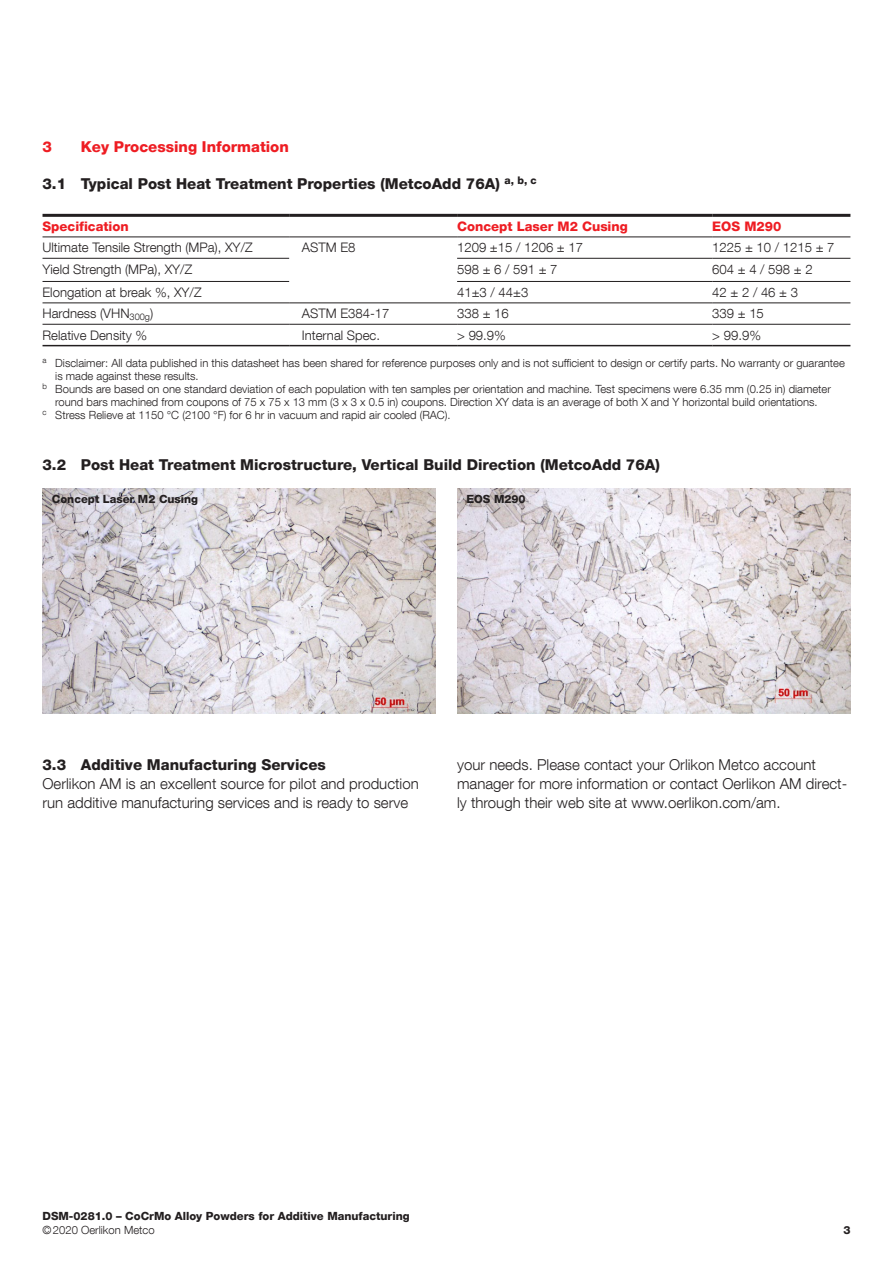
<style>
.page{position:relative;width:893px;height:1263px;background:#fff}
.page>*{position:absolute;margin:0;border:0;box-sizing:border-box;transform-origin:0 0}
.t1{font:300 15px/18.8px "Helvetica Neue LT Com";color:#231f20}
.t2{font:800 15px "Helvetica Neue LT Com";color:#231f20}
.t3{font:800 15px "Helvetica Neue LT Com";color:#ee1d23}
.t4{font:300 13.2px "Helvetica Neue LT Com";color:#231f20}
.t5{font:800 13.2px "Helvetica Neue LT Com";color:#ee1d23}
.t6{font:300 11.25px "Helvetica Neue LT Com";color:#231f20}
.t7{font:800 11.25px "Helvetica Neue LT Com";color:#231f20}
</style>
<div class="page">
<hr style="left:43px;top:214px;width:246px;height:3px;background:#231f20">
<hr style="left:289px;top:214px;width:168px;height:3px;background:#231f20">
<hr style="left:457px;top:214px;width:255px;height:3px;background:#231f20">
<hr style="left:712px;top:214px;width:138px;height:3px;background:#231f20">
<hr style="left:43px;top:258px;width:246px;height:1px;background:#231f20">
<hr style="left:457px;top:258px;width:255px;height:1px;background:#231f20">
<hr style="left:712px;top:258px;width:138px;height:1px;background:#231f20">
<hr style="left:43px;top:281px;width:246px;height:1px;background:#231f20">
<hr style="left:457px;top:281px;width:255px;height:1px;background:#231f20">
<hr style="left:712px;top:281px;width:138px;height:1px;background:#231f20">
<hr style="left:43px;top:303px;width:246px;height:1px;background:#231f20">
<hr style="left:289px;top:303px;width:168px;height:1px;background:#231f20">
<hr style="left:457px;top:303px;width:255px;height:1px;background:#231f20">
<hr style="left:712px;top:303px;width:138px;height:1px;background:#231f20">
<hr style="left:43px;top:324px;width:246px;height:1px;background:#231f20">
<hr style="left:289px;top:324px;width:168px;height:1px;background:#231f20">
<hr style="left:457px;top:324px;width:255px;height:1px;background:#231f20">
<hr style="left:712px;top:324px;width:138px;height:1px;background:#231f20">
<hr style="left:43px;top:237px;width:246px;height:1px;background:#231f20">
<hr style="left:289px;top:237px;width:168px;height:1px;background:#231f20">
<hr style="left:457px;top:237px;width:255px;height:1px;background:#231f20">
<hr style="left:712px;top:237px;width:138px;height:1px;background:#231f20">
<hr style="left:43px;top:345px;width:246px;height:1px;background:#231f20">
<hr style="left:289px;top:345px;width:168px;height:1px;background:#231f20">
<hr style="left:457px;top:345px;width:255px;height:1px;background:#231f20">
<hr style="left:712px;top:345px;width:138px;height:1px;background:#231f20">
<img style="left:43px;top:489px;width:393px;height:225px">
<img style="left:457px;top:489px;width:393px;height:225px">
<h1 class="t3" style="left:43px;top:137px;width:11px">3</h1>
<h1 class="t3" style="left:81px;top:137px;width:210px">Key Processing Information</h1>
<h1 class="t2" style="left:43px;top:175px;width:496px">3.1 Typical Post Heat Treatment Properties (MetcoAdd 76A) <sup>a,</sup> <sup>b,</sup> <sup>c</sup></h1>
<p class="t5" style="left:43px;top:218px;width:88px">Specification</p>
<p class="t5" style="left:457px;top:218px;width:172px">Concept Laser M2 Cusing</p>
<p class="t5" style="left:712px;top:218px;width:71px">EOS M290</p>
<p class="t4" style="left:43px;top:239px;width:212px">Ultimate Tensile Strength (MPa), XY/Z</p>
<p class="t4" style="left:302px;top:239px;width:55px">ASTM E8</p>
<p class="t4" style="left:457px;top:239px;width:127px">1209 ±15 / 1206 ± 17</p>
<p class="t4" style="left:712px;top:239px;width:124px">1225 ± 10 / 1215 ± 7</p>
<p class="t4" style="left:43px;top:261px;width:151px">Yield Strength (MPa), XY/Z</p>
<p class="t4" style="left:457px;top:261px;width:102px">598 ± 6 / 591 ± 7</p>
<p class="t4" style="left:712px;top:261px;width:102px">604 ± 4 / 598 ± 2</p>
<p class="t4" style="left:43px;top:284px;width:161px">Elongation at break %, XY/Z</p>
<p class="t4" style="left:457px;top:284px;width:73px">41±3 / 44±3</p>
<p class="t4" style="left:712px;top:284px;width:87px">42 ± 2 / 46 ± 3</p>
<p class="t4" style="left:43px;top:305px;width:112px">Hardness (VHN<sub>300g</sub>)</p>
<p class="t4" style="left:302px;top:305px;width:89px">ASTM E384-17</p>
<p class="t4" style="left:457px;top:305px;width:53px">338 ± 16</p>
<p class="t4" style="left:712px;top:305px;width:53px">339 ± 15</p>
<p class="t4" style="left:43px;top:327px;width:106px">Relative Density %</p>
<p class="t4" style="left:302px;top:327px;width:80px">Internal Spec.</p>
<p class="t4" style="left:457px;top:327px;width:50px">&gt; 99.9%</p>
<p class="t4" style="left:712px;top:327px;width:50px">&gt; 99.9%</p>
<p class="t6" style="left:43px;top:356px;width:804px"><sup>a</sup> Disclaimer: All data published in this datasheet has been shared for reference purposes only and is not sufficient to design or certify parts. No warranty or guarantee</p>
<p class="t6" style="left:55px;top:369px;width:145px">is made against these results.</p>
<p class="t6" style="left:43px;top:382px;width:790px"><sup>b</sup> Bounds are based on one standard deviation of each population with ten samples per orientation and machine. Test specimens were 6.35 mm (0.25 in) diameter</p>
<p class="t6" style="left:55px;top:395px;width:764px">round bars machined from coupons of 75 x 75 x 13 mm (3 x 3 x 0.5 in) coupons. Direction XY data is an average of both X and Y horizontal build orientations.</p>
<p class="t6" style="left:43px;top:408px;width:410px"><sup>c</sup> Stress Relieve at 1150 °C (2100 °F) for 6 hr in vacuum and rapid air cooled (RAC).</p>
<h1 class="t2" style="left:43px;top:456px;width:619px">3.2 Post Heat Treatment Microstructure, Vertical Build Direction (MetcoAdd 76A)</h1>
<p class="t7" style="left:52px;top:492px;width:148px">Concept Laser M2 Cusing</p>
<p class="t7" style="left:466px;top:492px;width:61px">EOS M290</p>
<h1 class="t2" style="left:43px;top:756px;width:285px">3.3 Additive Manufacturing Services</h1>
<h1 class="t1" style="left:43px;top:774px;width:378px">Oerlikon AM is an excellent source for pilot and production run additive manufacturing services and is ready to serve</h1>
<h1 class="t1" style="left:457px;top:755px;width:392px">your needs. Please contact your Orlikon Metco account manager for more information or contact Oerlikon AM direct&shy;ly through their web site at www.oerlikon.com/am.</h1>
<p class="t7" style="left:43px;top:1209px;width:369px">DSM-0281.0 – CoCrMo Alloy Powders for Additive Manufacturing</p>
<p class="t6" style="left:43px;top:1223px;width:114px">©2020 Oerlikon Metco</p>
<p class="t7" style="left:843px;top:1223px;width:9px">3</p>
</div>
